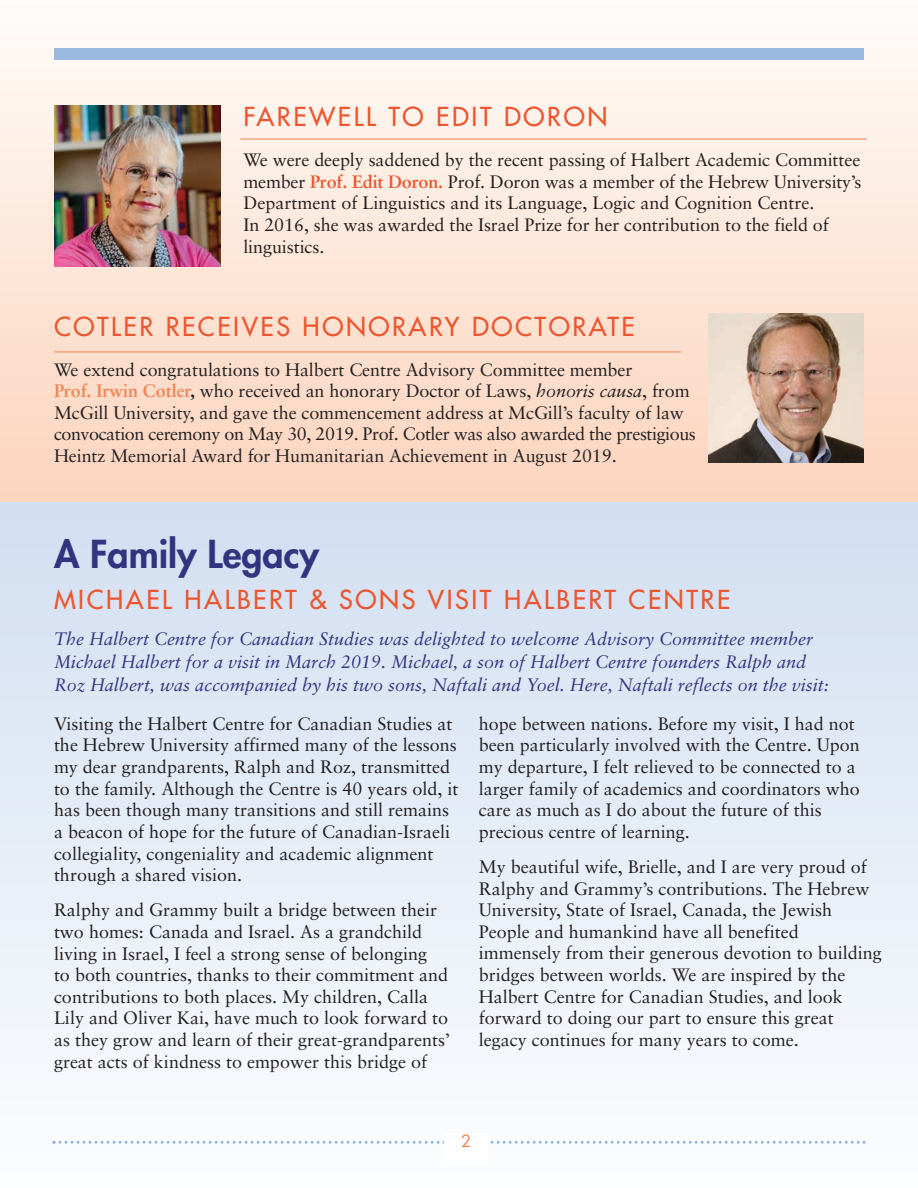
<style>
.page{position:relative;width:918px;height:1188px;background:#fff}
.page>*{position:absolute;margin:0;border:0;box-sizing:border-box;transform-origin:0 0}
.t1{font:800 37.5px "Futura";color:#31357f}
.t2{font:25.5px "Futura";letter-spacing:.1em;color:#ec562e}
.t3{font:18px/21.6px "Sabon";color:#231f20}
.t4{font:italic 18px/23.1px "Sabon";color:#31357f}
.t5{font:16.5px "Futura";color:#f28354}
.s1{font-weight:700;color:#ec562e}
.s2{font-weight:700;color:#f28354}
.s3{font-weight:700}
.s4{font-style:italic}
</style>
<div class="page">
<div style="left:0;top:0;width:918px;height:502px;background:linear-gradient(to bottom,#fefcf9,#fcd4bd)"></div>
<div style="left:0;top:502px;width:918px;height:686px;background:linear-gradient(to bottom,#d1def1,#fcfdfe)"></div>
<hr style="left:54px;top:352px;width:627px;height:1px;background:#f28354">
<hr style="left:240px;top:139px;width:627px;height:1px;background:#f28354">
<img style="left:54px;top:106px;width:167px;height:160px">
<img style="left:708px;top:313px;width:156px;height:150px">
<svg style="left:52px;top:1141px;width:814px;height:3px"></svg>
<div style="left:445px;top:1133px;width:43px;height:30px;background:#fff"></div>
<div style="left:54px;top:48px;width:810px;height:12px;background:#9bb9e0"></div>
<h2 class="t2" style="left:243px;top:104px;width:365px">FAREWELL TO EDIT DORON</h2>
<p class="t3" style="left:243px;top:150px;width:620px">We were deeply saddened by the recent passing of Halbert Academic Committee member <span class="s1">Prof. Edit Doron.</span> Prof. Doron was a member of the Hebrew University’s Department of Linguistics and its Language, Logic and Cognition Centre.<br>In 2016, she was awarded the Israel Prize for her contribution to the field of linguistics.</p>
<h2 class="t2" style="left:54px;top:314px;width:582px">COTLER RECEIVES HONORARY DOCTORATE</h2>
<p class="t3" style="left:54px;top:360px;width:643px">We extend congratulations to Halbert Centre Advisory Committee member<br><span class="s2">Prof. Irwin Cotler</span><span class="s3">,</span> who received an honorary Doctor of Laws, <span class="s4">honoris causa</span>, from McGill University, and gave the commencement address at McGill’s faculty of law convocation ceremony on May 30, 2019. Prof. Cotler was also awarded the prestigious Heintz Memorial Award for Humanitarian Achievement in August 2019.</p>
<h1 class="t1" style="left:54px;top:536px;width:267px">A Family Legacy</h1>
<h2 class="t2" style="left:54px;top:587px;width:678px">MICHAEL HALBERT &amp; SONS VISIT HALBERT CENTRE</h2>
<p class="t4" style="left:54px;top:629px;width:776px">The Halbert Centre for Canadian Studies was delighted to welcome Advisory Committee member<br>Michael Halbert for a visit in March 2019. Michael, a son of Halbert Centre founders Ralph and<br>Roz Halbert, was accompanied by his two sons, Naftali and Yoel. Here, Naftali reflects on the visit:</p>
<p class="t3" style="left:54px;top:714px;width:406px">Visiting the Halbert Centre for Canadian Studies at the Hebrew University affirmed many of the lessons my dear grandparents, Ralph and Roz, transmitted to the family. Although the Centre is 40 years old, it has been though many transitions and still remains a beacon of hope for the future of Canadian-Israeli collegiality, congeniality and academic alignment through a shared vision.</p>
<p class="t3" style="left:54px;top:901px;width:398px">Ralphy and Grammy built a bridge between their two homes: Canada and Israel. As a grandchild living in Israel, I feel a strong sense of belonging<br>to both countries, thanks to their commitment and contributions to both places. My children, Calla Lily and Oliver Kai, have much to look forward to as they grow and learn of their great-grandparents’ great acts of kindness to empower this bridge of</p>
<p class="t3" style="left:479px;top:714px;width:383px">hope between nations. Before my visit, I had not been particularly involved with the Centre. Upon my departure, I felt relieved to be connected to a larger family of academics and coordinators who care as much as I do about the future of this precious centre of learning.</p>
<p class="t3" style="left:479px;top:857px;width:405px">My beautiful wife, Brielle, and I are very proud of Ralphy and Grammy’s contributions. The Hebrew University, State of Israel, Canada, the Jewish People and humankind have all benefited immensely from their generous devotion to building bridges between worlds. We are inspired by the Halbert Centre for Canadian Studies, and look forward to doing our part to ensure this great legacy continues for many years to come.</p>
<p class="t5" style="left:461px;top:1133px;width:12px">2</p>
</div>
